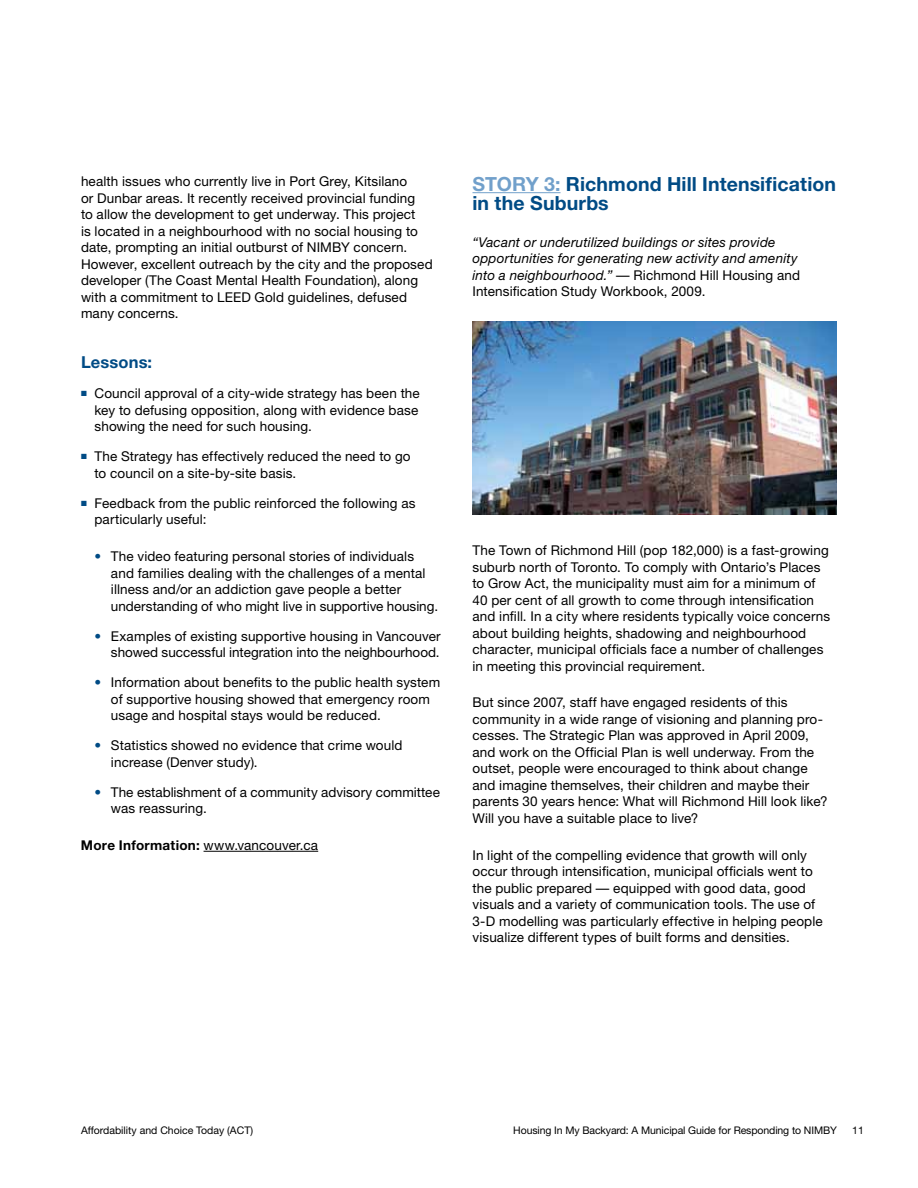
<style>
.page{position:relative;width:918px;height:1188px;background:#fff}
.page>*{position:absolute;margin:0;border:0;box-sizing:border-box;transform-origin:0 0}
.t1{font:700 19.5px/19.5px "Helvetica Neue";letter-spacing:.005em;color:#004b85}
.t2{font:700 16.5px "Helvetica Neue";letter-spacing:.01em;color:#004b85}
.t3{font:13.5px/16.5px "Helvetica Neue";letter-spacing:.01em;color:#000}
.t4{font:italic 13.5px/16.5px "Helvetica Neue";letter-spacing:.01em;color:#000}
.t5{font:700 13.5px "Helvetica Neue";letter-spacing:.02em;color:#000}
.t6{font:10.5px "Helvetica Neue";letter-spacing:-.01em;color:#000}
.s1{font-weight:700;color:#004b85}
.s2{font-weight:400}
.s3{color:#71a0cb}
.s4{font-style:normal}
</style>
<div class="page">
<hr style="left:204px;top:851px;width:114px;height:1px;background:#000">
<hr style="left:472px;top:192px;width:89px;height:1px;background:#71a0cb">
<img style="left:472px;top:322px;width:365px;height:193px">
<p class="t3" style="left:81px;top:173px;width:353px">health issues who currently live in Port Grey, Kitsilano<br>or Dunbar areas. It recently received provincial funding<br>to allow the development to get underway. This project<br>is located in a neighbourhood with no social housing to date, prompting an initial outburst of NIMBY concern.<br>However, excellent outreach by the city and the proposed developer (The Coast Mental Health Foundation), along with a commitment to LEED Gold guidelines, defused many concerns.</p>
<p class="t2" style="left:81px;top:352px;width:73px">Lessons:</p>
<p class="t3" style="left:94px;top:385px;width:327px;text-align:justify;text-indent:-13px"><sup>■</sup> Council approval of a city-wide strategy has been the key to defusing opposition, along with evidence base showing the need for such housing.</p>
<p class="t3" style="left:94px;top:448px;width:318px;text-indent:-13px"><sup>■</sup> The Strategy has effectively reduced the need to go to council on a site-by-site basis.</p>
<p class="t3" style="left:94px;top:495px;width:323px;text-indent:-13px"><sup>■</sup> Feedback from the public reinforced the following as particularly useful:</p>
<p class="t3" style="left:111px;top:548px;width:329px;text-indent:-16px"><span class="s1">•</span> The video featuring personal stories of individuals and families dealing with the challenges of a mental illness and/or an addiction gave people a better understanding of who might live in supportive housing.</p>
<p class="t3" style="left:94px;top:627px;width:348px;text-align:right"><span class="s1">•</span> Examples of existing supportive housing in Vancouver showed successful integration into the neighbourhood.</p>
<p class="t3" style="left:111px;top:674px;width:331px;text-indent:-16px"><span class="s1">•</span> Information about benefits to the public health system of supportive housing showed that emergency room usage and hospital stays would be reduced.</p>
<p class="t3" style="left:111px;top:737px;width:293px;text-indent:-16px"><span class="s1">•</span> Statistics showed no evidence that crime would increase (Denver study).</p>
<p class="t3" style="left:111px;top:783px;width:330px;text-indent:-16px"><span class="s1">•</span> The establishment of a community advisory committee was reassuring.</p>
<p class="t5" style="left:81px;top:837px;width:239px">More Information: <span class="s2">www.vancouver.ca</span></p>
<h1 class="t1" style="left:472px;top:174px;width:365px"><span class="s3">STORY 3:</span> Richmond Hill Intensification in the Suburbs</h1>
<p class="t4" style="left:472px;top:234px;width:329px">“Vacant or underutilized buildings or sites provide opportunities for generating new activity and amenity into a neighbourhood.” <span class="s4">— Richmond Hill Housing and Intensification Study Workbook, 2009.</span></p>
<p class="t3" style="left:472px;top:542px;width:359px">The Town of Richmond Hill (pop 182,000) is a fast-growing suburb north of Toronto. To comply with Ontario’s Places to Grow Act, the municipality must aim for a minimum of 40 per cent of all growth to come through intensification and infill. In a city where residents typically voice concerns about building heights, shadowing and neighbourhood character, municipal officials face a number of challenges in meeting this provincial requirement.</p>
<p class="t3" style="left:472px;top:694px;width:357px">But since 2007, staff have engaged residents of this community in a wide range of visioning and planning pro&shy;cesses. The Strategic Plan was approved in April 2009, and work on the Official Plan is well underway. From the outset, people were encouraged to think about change and imagine themselves, their children and maybe their parents 30 years hence: What will Richmond Hill look like?<br>Will you have a suitable place to live?</p>
<p class="t3" style="left:472px;top:846px;width:352px">In light of the compelling evidence that growth will only occur through intensification, municipal officials went to the public prepared — equipped with good data, good visuals and a variety of communication tools. The use of 3-D modelling was particularly effective in helping people visualize different types of built forms and densities.</p>
<p class="t6" style="left:81px;top:1124px;width:174px">Affordability and Choice Today (ACT)</p>
<p class="t6" style="left:513px;top:1124px;width:325px">Housing In My Backyard: A Municipal Guide for Responding to NIMBY</p>
<p class="t6" style="left:852px;top:1124px;width:13px">11</p>
</div>
